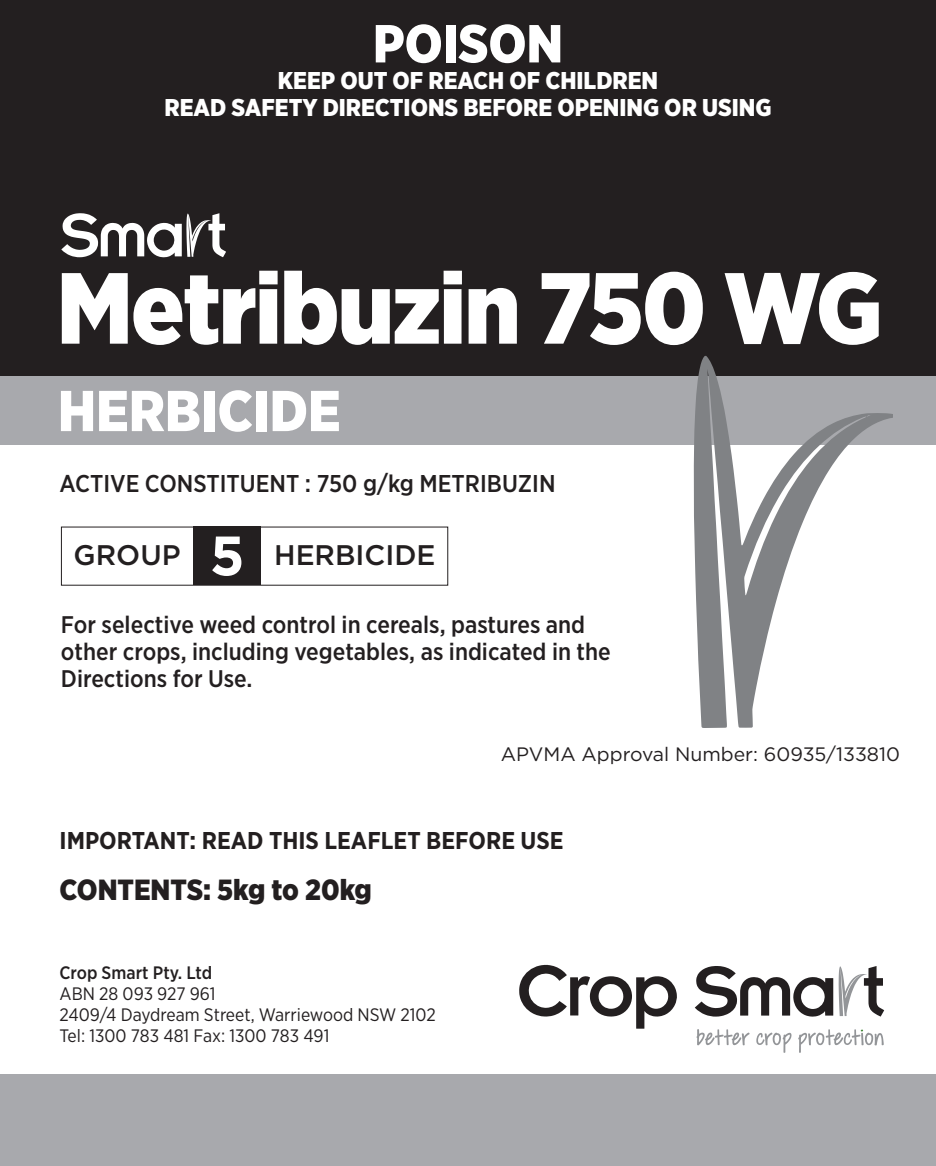
<style>
.page{position:relative;width:936px;height:1166px;background:#fff}
.page>*{position:absolute;margin:0;border:0;box-sizing:border-box;transform-origin:0 0}
.t1{font:900 100.8px "Gotham Narrow";letter-spacing:-.02em;color:#fff}
.t2{font:900 57.3px "Gotham Narrow";color:#fff}
.t3{font:700 55.5px "Gotham";color:#fff}
.t4{font:900 53.4px "Gotham Narrow";color:#fff}
.t5{font:900 29.1px "Gotham Narrow";color:#231f20}
.t6{font:500 28.2px "Gotham";color:#231f20}
.t7{font:900 24.3px/27px "Gotham Narrow";color:#fff;text-align:center}
.t8{font:500 24.3px "Gotham Narrow";color:#231f20}
.t9{font:700 24.3px "Gotham Narrow";color:#231f20}
.t10{font:500 24px/27px "Gotham Narrow";color:#231f20}
.t11{font:19.5px "Gotham";color:#231f20}
.t12{font:18px/21px "Gotham Narrow";color:#231f20}
.t13{font:500 18px "Gotham Narrow";color:#231f20}
</style>
<div class="page">
<div style="left:0;top:0;width:935px;height:411px;background:#231f20"></div>
<div style="left:0;top:376px;width:935px;height:69px;background:#a8a9ad"></div>
<svg style="left:61px;top:213px;width:165px;height:44px"></svg>
<div style="left:0;top:1073px;width:935px;height:92px;background:#a8a9ad"></div>
<svg style="left:519px;top:964px;width:158px;height:64px"></svg>
<svg style="left:756px;top:1032px;width:35px;height:20px"></svg>
<svg style="left:696px;top:1029px;width:53px;height:16px"></svg>
<svg style="left:798px;top:1029px;width:85px;height:23px"></svg>
<svg style="left:694px;top:966px;width:190px;height:50px"></svg>
<svg style="left:693px;top:355px;width:199px;height:372px"></svg>
<div style="left:193px;top:526px;width:68px;height:58px;background:#231f20"></div>
<h3 class="t4" style="left:373px;top:8px;width:191px">POISON</h3>
<p class="t7" style="left:164px;top:67px;width:608px">KEEP OUT OF REACH OF CHILDREN<br>READ SAFETY DIRECTIONS BEFORE OPENING OR USING</p>
<h1 class="t1" style="left:57px;top:241px;width:827px">Metribuzin 750 WG</h1>
<h2 class="t2" style="left:58px;top:373px;width:284px">HERBICIDE</h2>
<p class="t8" style="left:60px;top:468px;width:497px">ACTIVE CONSTITUENT : 750 g/kg METRIBUZIN</p>
<h3 class="t3" style="left:210px;top:518px;width:36px">5</h3>
<p class="t6" style="left:74px;top:537px;width:109px">GROUP</p>
<p class="t6" style="left:274px;top:537px;width:163px">HERBICIDE</p>
<p class="t10" style="left:61px;top:611px;width:551px">For selective weed control in cereals, pastures and other crops, including vegetables, as indicated in the<br>Directions for Use.</p>
<p class="t11" style="left:500px;top:741px;width:400px">APVMA Approval Number: 60935/133810</p>
<p class="t9" style="left:60px;top:824px;width:505px">IMPORTANT: READ THIS LEAFLET BEFORE USE</p>
<p class="t5" style="left:60px;top:869px;width:314px">CONTENTS: 5kg to 20kg</p>
<p class="t13" style="left:60px;top:960px;width:154px">Crop Smart Pty. Ltd</p>
<p class="t12" style="left:60px;top:982px;width:378px">ABN 28 093 927 961<br>2409/4 Daydream Street, Warriewood NSW 2102<br>Tel: 1300 783 481 Fax: 1300 783 491</p>
</div>
